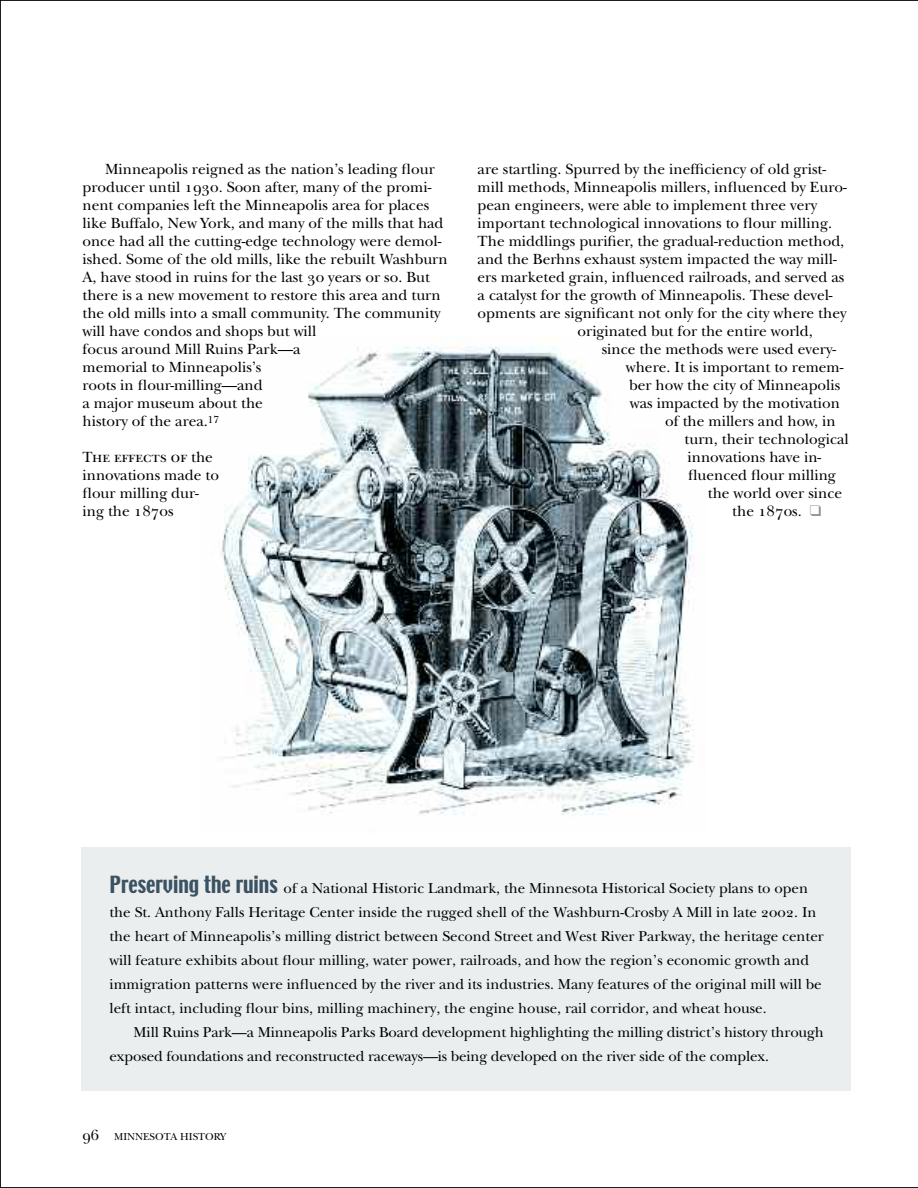
<style>
.page{position:relative;width:918px;height:1188px;background:#fff}
.page>*{position:absolute;margin:0;border:0;box-sizing:border-box;transform-origin:0 0}
.t1{font:15.3px/18px "New Baskerville";color:#000}
.t2{font:15.3px "New Baskerville SC";color:#000}
.t3{font:15px/24px "New Baskerville";color:#000}
.t4{font:10.5px "New Baskerville";color:#000}
.s1{font-family:"New Baskerville SC"}
.s2{font-family:"New Baskerville"}
.s3{color:#8997a0}
.s4{font-family:"Techno";font-size:21px;color:#3a5261}
.s5{font-family:"New Baskerville SC";font-size:15px}
</style>
<div class="page">
<img style="left:221px;top:347px;width:473px;height:469px">
<div style="left:81px;top:847px;width:769px;height:243px;background:#ebeeef"></div>
<p class="t1" style="left:82px;top:162px;width:367px;text-indent:23px">Minneapolis reigned as the nation’s leading flour producer until <span class="s1">1930</span>. Soon after, many of the promi&shy;nent companies left the Minneapolis area for places like Buffalo, New York, and many of the mills that had once had all the cutting-edge technology were demol&shy;ished. Some of the old mills, like the rebuilt Washburn A, have stood in ruins for the last <span class="s1">30</span> years or so. But there is a new movement to restore this area and turn the old mills into a small community. The community will have condos and shops but will<br>focus around Mill Ruins Park—a<br>memorial to Minneapolis’s<br>roots in flour-milling—and<br>a major museum about the<br>history of the area.<sup>17</sup></p>
<p class="t2" style="left:82px;top:451px;width:132px">The effects of <span class="s2">the</span></p>
<p class="t1" style="left:82px;top:468px;width:138px">innovations made to flour milling dur&shy;ing the <span class="s1">1870</span>s</p>
<p class="t1" style="left:478px;top:162px;width:350px">are startling. Spurred by the inefficiency of old grist-</p>
<p class="t1" style="left:478px;top:180px;width:371px">mill methods, Minneapolis millers, influenced by Euro-</p>
<p class="t1" style="left:478px;top:198px;width:341px">pean engineers, were able to implement three very</p>
<p class="t1" style="left:478px;top:216px;width:356px">important technological innovations to flour milling.</p>
<p class="t1" style="left:478px;top:234px;width:368px">The middlings purifier, the gradual-reduction method,</p>
<p class="t1" style="left:478px;top:252px;width:361px">and the Berhns exhaust system impacted the way mill-</p>
<p class="t1" style="left:478px;top:270px;width:368px">ers marketed grain, influenced railroads, and served as</p>
<p class="t1" style="left:478px;top:288px;width:357px">a catalyst for the growth of Minneapolis. These devel-</p>
<p class="t1" style="left:478px;top:306px;width:370px">opments are significant not only for the city where they</p>
<p class="t1" style="left:578px;top:324px;width:237px">originated but for the entire world,</p>
<p class="t1" style="left:602px;top:342px;width:236px">since the methods were used every-</p>
<p class="t1" style="left:626px;top:360px;width:219px">where. It is important to remem-</p>
<p class="t1" style="left:629px;top:378px;width:213px">ber how the city of Minneapolis</p>
<p class="t1" style="left:630px;top:396px;width:211px">was impacted by the motivation</p>
<p class="t1" style="left:665px;top:414px;width:172px">of the millers and how, in</p>
<p class="t1" style="left:685px;top:432px;width:166px">turn, their technological</p>
<p class="t1" style="left:688px;top:450px;width:135px">innovations have in-</p>
<p class="t1" style="left:688px;top:468px;width:149px">fluenced flour milling</p>
<p class="t1" style="left:708px;top:486px;width:136px">the world over since</p>
<p class="t1" style="left:732px;top:504px;width:91px">the <span class="s1">1870</span>s. <span class="s3">❑</span></p>
<p class="t3" style="left:109px;top:878px;width:716px"><span class="s4">Preserving the ruins</span> of a National Historic Landmark, the Minnesota Historical Society plans to open the St. Anthony Falls Heritage Center inside the rugged shell of the Washburn-Crosby A Mill in late <span class="s1">2002</span>. In the heart of Minneapolis’s milling district between Second Street and West River Parkway, the heritage center will feature exhibits about flour milling, water power, railroads, and how the region’s economic growth and immigration patterns were influenced by the river and its industries. Many features of the original mill will be left intact, including flour bins, milling machinery, the engine house, rail corridor, and wheat house.</p>
<p class="t3" style="left:110px;top:1022px;width:716px;text-indent:24px">Mill Ruins Park—a Minneapolis Parks Board development highlighting the milling district’s history through exposed foundations and reconstructed raceways—is being developed on the river side of the complex.</p>
<p class="t4" style="left:82px;top:1133px;width:145px"><span class="s5">96</span> MINNESOTA HISTORY</p>
</div>
